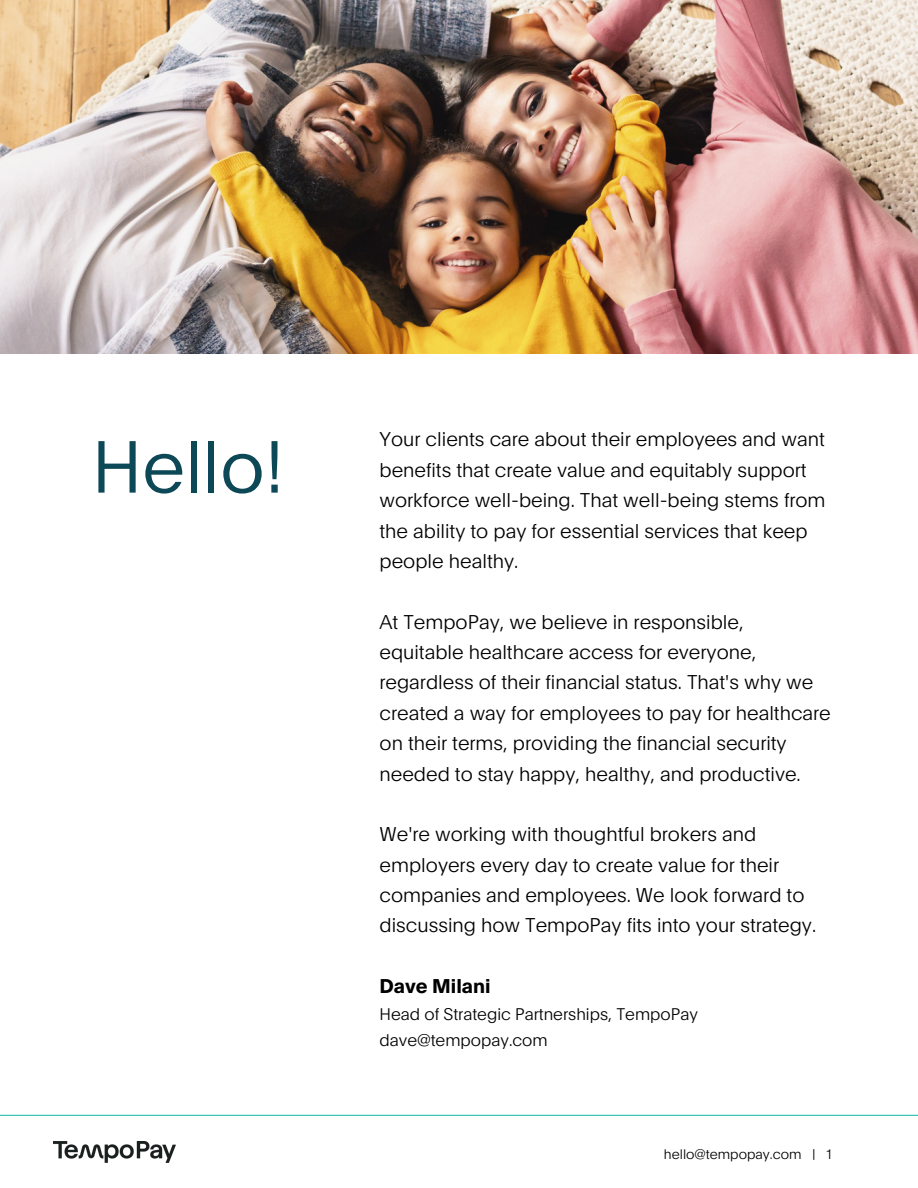
<style>
.page{position:relative;width:918px;height:1188px;background:#fff}
.page>*{position:absolute;margin:0;border:0;box-sizing:border-box;transform-origin:0 0}
.t1{font:300 72px "Plain";color:#0d4856}
.t2{font:100 19.5px/30.3px "Plain";color:#000}
.t3{font:700 19.5px "Plain";color:#000}
.t4{font:100 16.5px "Plain";color:#000}
.t5{font:100 13.5px "Plain";color:#000}
</style>
<div class="page">
<img style="left:0;top:0;width:918px;height:353px">
<hr style="left:0;top:1115px;width:918px;height:1px;background:#28bdaa">
<img style="left:53px;top:1141px;width:123px;height:21px">
<p class="t1" style="left:92px;top:437px;width:194px">Hello!</p>
<p class="t2" style="left:380px;top:426px;width:448px">Your clients care about their employees and want benefits that create value and equitably support workforce well-being. That well-being stems from the ability to pay for essential services that keep people healthy.</p>
<p class="t2" style="left:380px;top:608px;width:453px">At TempoPay, we believe in responsible, equitable healthcare access for everyone, regardless of their financial status. That's why we created a way for employees to pay for healthcare on their terms, providing the financial security needed to stay happy, healthy, and productive.</p>
<p class="t2" style="left:380px;top:821px;width:438px">We're working with thoughtful brokers and employers every day to create value for their companies and employees. We look forward to discussing how TempoPay fits into your strategy.</p>
<p class="t3" style="left:380px;top:978px;width:113px">Dave Milani</p>
<p class="t4" style="left:380px;top:1007px;width:320px">Head of Strategic Partnerships, TempoPay</p>
<p class="t4" style="left:380px;top:1033px;width:170px">dave@tempopay.com</p>
<p class="t5" style="left:664px;top:1148px;width:169px">hello@tempopay.com | 1</p>
</div>
